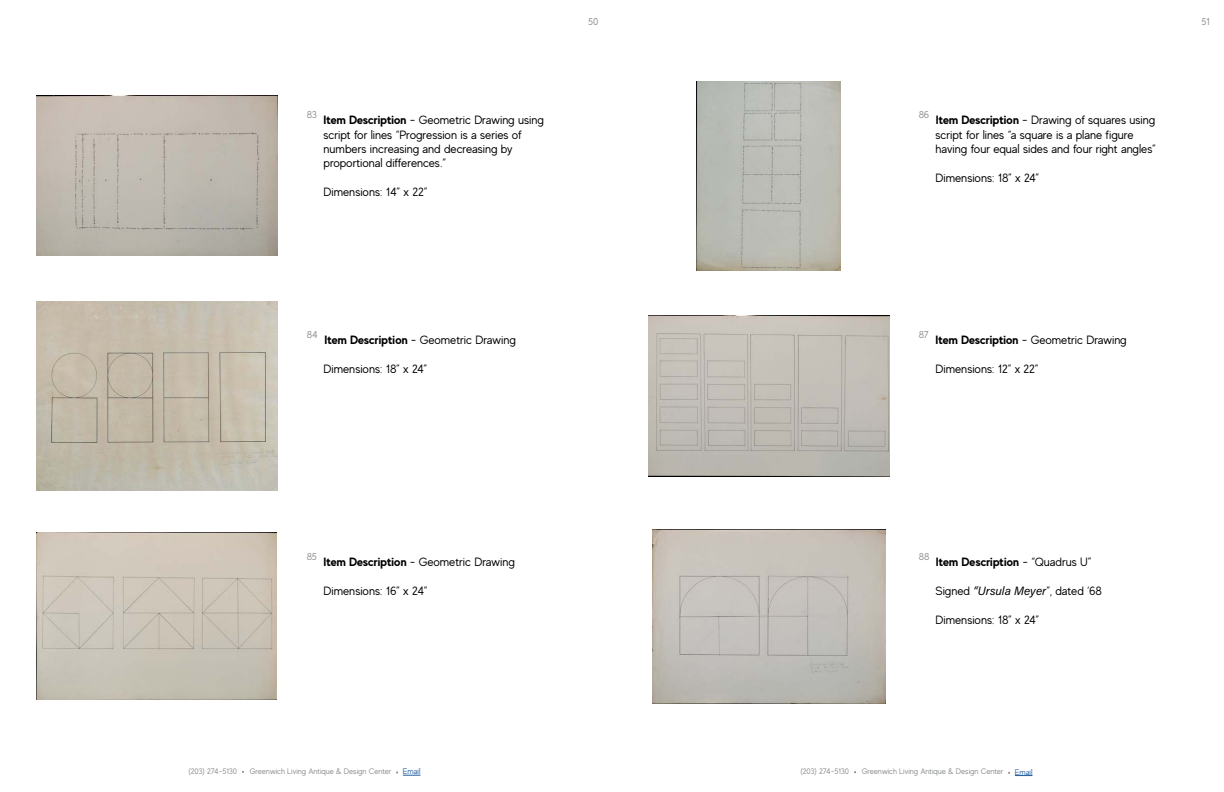
<style>
.page{position:relative;width:1224px;height:792px;background:#fff}
.page>*{position:absolute;margin:0;border:0;box-sizing:border-box;transform-origin:0 0}
.t1{font:12px/14.4px "MADE Evolve Sans";color:#000}
.t2{font:700 12px "MADE Evolve Sans";color:#000}
.t3{font:10px "MADE Evolve Sans";letter-spacing:-.015em;color:#8a8c8e}
.t4{font:8px "MADE Evolve Sans";letter-spacing:-.01em;color:#8a8c8e}
.t5{font:8px "MADE Evolve Sans";letter-spacing:-.03em;color:#8a8c8e}
.t6{font:8px "MADE Evolve Sans";color:#215e9e}
.s1{font-weight:700}
.s2{font-weight:400}
.s3{font-family:"Acumin Variable Concept"}
</style>
<div class="page">
<svg style="left:396px;top:771px;width:25px;height:5px"></svg>
<svg style="left:1008px;top:772px;width:25px;height:4px"></svg>
<img style="left:36px;top:301px;width:241px;height:190px">
<img style="left:37px;top:533px;width:240px;height:167px">
<img style="left:36px;top:96px;width:241px;height:160px">
<img style="left:648px;top:315px;width:241px;height:162px">
<img style="left:652px;top:529px;width:233px;height:174px">
<img style="left:697px;top:81px;width:144px;height:190px">
<p class="t3" style="left:307px;top:108px;width:12px">83</p>
<p class="t1" style="left:323px;top:113px;width:222px"><span class="s1">Item Description</span> - Geometric Drawing using script for lines “Progression is a series of numbers increasing and decreasing by proportional differences.”</p>
<p class="t1" style="left:324px;top:185px;width:105px">Dimensions: 14” x 22”</p>
<p class="t3" style="left:588px;top:15px;width:12px">50</p>
<p class="t3" style="left:1201px;top:15px;width:10px">51</p>
<p class="t3" style="left:919px;top:108px;width:12px">86</p>
<p class="t1" style="left:936px;top:113px;width:222px"><span class="s1">Item Description</span> - Drawing of squares using script for lines “a square is a plane figure having four equal sides and four right angles”</p>
<p class="t1" style="left:936px;top:170px;width:105px">Dimensions: 18” x 24”</p>
<p class="t3" style="left:307px;top:328px;width:12px">84</p>
<p class="t1" style="left:325px;top:332px;width:193px"><span class="s1">Item Description</span> - Geometric Drawing</p>
<p class="t1" style="left:324px;top:361px;width:105px">Dimensions: 18” x 24”</p>
<p class="t3" style="left:919px;top:328px;width:11px">87</p>
<p class="t1" style="left:935px;top:332px;width:193px"><span class="s1">Item Description</span> - Geometric Drawing</p>
<p class="t1" style="left:936px;top:361px;width:105px">Dimensions: 12” x 22”</p>
<p class="t3" style="left:307px;top:550px;width:12px">85</p>
<p class="t1" style="left:324px;top:554px;width:193px"><span class="s1">Item Description</span> - Geometric Drawing</p>
<p class="t1" style="left:324px;top:583px;width:105px">Dimensions: 16” x 24”</p>
<p class="t3" style="left:919px;top:550px;width:12px">88</p>
<p class="t2" style="left:936px;top:554px;width:157px">Item Description <span class="s2">- “Quadrus U”</span></p>
<p class="t1" style="left:936px;top:583px;width:168px">Signed <span class="s3">“Ursula Meyer</span>”, dated ‘68</p>
<p class="t1" style="left:936px;top:612px;width:105px">Dimensions: 18” x 24”</p>
<p class="t5" style="left:188px;top:766px;width:50px">(203) 274-5130</p>
<p class="t4" style="left:250px;top:766px;width:143px">Greenwich Living Antique &amp; Design Center</p>
<p class="t6" style="left:403px;top:767px;width:19px">Email</p>
<p class="t5" style="left:800px;top:766px;width:50px">(203) 274-5130</p>
<p class="t4" style="left:862px;top:767px;width:143px">Greenwich Living Antique &amp; Design Center</p>
<p class="t6" style="left:1015px;top:767px;width:19px">Email</p>
</div>
